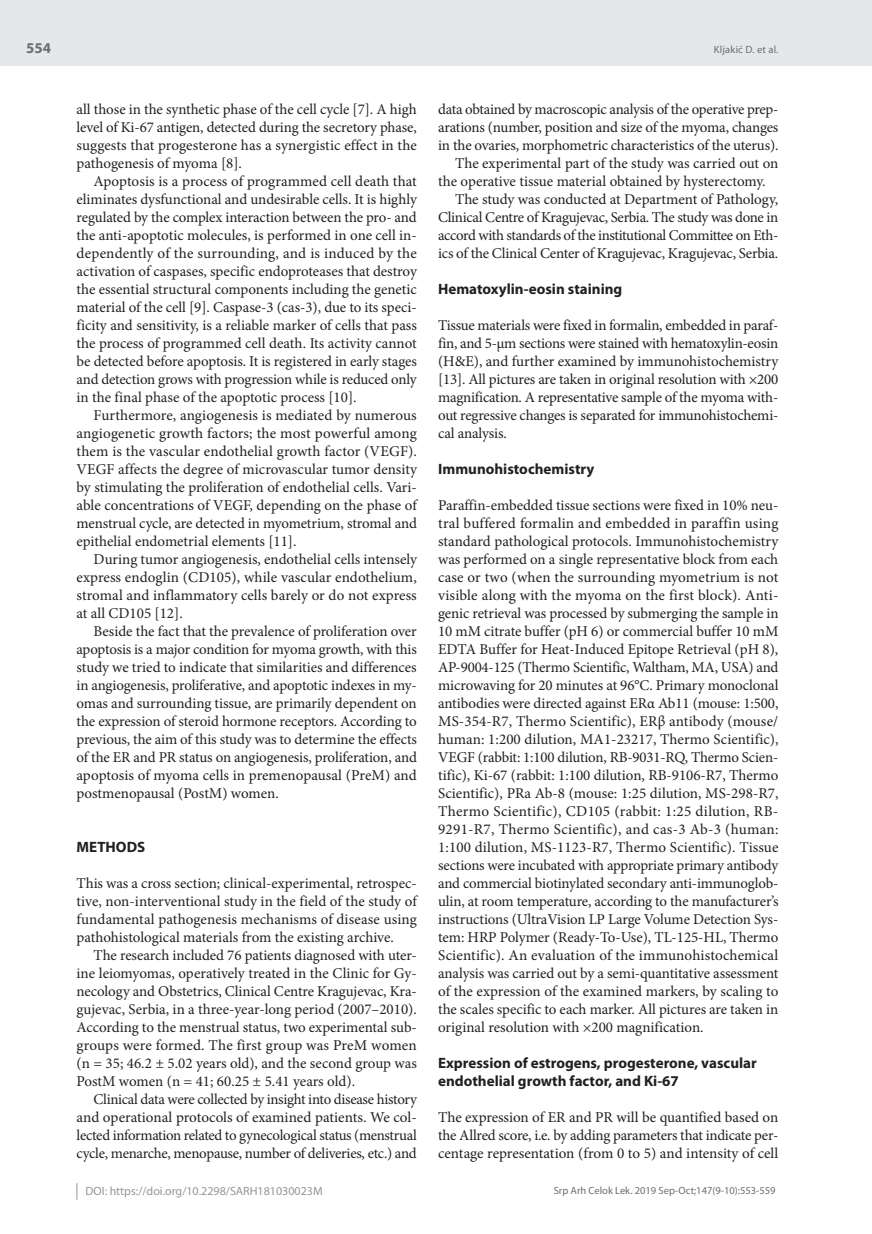
<style>
.page{position:relative;width:872px;height:1234px;background:#fff}
.page>*{position:absolute;margin:0;border:0;box-sizing:border-box;transform-origin:0 0}
.t1{font:15px/18px "Minion Pro";letter-spacing:-.01em;color:#231f20;text-align:justify}
.t2{font:700 15px/18px "Myriad Pro";color:#231f20}
.t3{font:15px "Minion Pro";letter-spacing:-.03em;color:#231f20}
.t4{font:700 15px "Myriad Pro";color:#6c6d70}
.t5{font:12px "Myriad Pro";color:#939598}
.t6{font:10.5px "Myriad Pro";color:#6c6d70}
</style>
<div class="page">
<div style="left:0;top:0;width:872px;height:66px;background:#e6e7e9"></div>
<svg style="left:77px;top:1183px;width:1px;height:16px"></svg>
<p class="t4" style="left:26px;top:38px;width:26px">554</p>
<p class="t1" style="left:77px;top:100px;width:342px">all those in the synthetic phase of the cell cycle [7]. A high level of Ki-67 antigen, detected during the secretory phase, suggests that progesterone has a synergistic effect in the pathogenesis of myoma [8].</p>
<p class="t1" style="left:77px;top:172px;width:342px;text-indent:17px">Apoptosis is a process of programmed cell death that eliminates dysfunctional and undesirable cells. It is highly regulated by the complex interaction between the pro- and the anti-apoptotic molecules, is performed in one cell in&shy;dependently of the surrounding, and is induced by the activation of caspases, specific endoproteases that destroy the essential structural components including the genetic material of the cell [9]. Caspase-3 (cas-3), due to its speci&shy;ficity and sensitivity, is a reliable marker of cells that pass the process of programmed cell death. Its activity cannot be detected before apoptosis. It is registered in early stages and detection grows with progression while is reduced only in the final phase of the apoptotic process [10].</p>
<p class="t1" style="left:77px;top:406px;width:342px;text-indent:17px">Furthermore, angiogenesis is mediated by numerous angiogenetic growth factors; the most powerful among them is the vascular endothelial growth factor (VEGF).<br>VEGF affects the degree of microvascular tumor density by stimulating the proliferation of endothelial cells. Vari&shy;able concentrations of VEGF, depending on the phase of menstrual cycle, are detected in myometrium, stromal and epithelial endometrial elements [11].</p>
<p class="t1" style="left:77px;top:550px;width:342px;text-indent:17px">During tumor angiogenesis, endothelial cells intensely express endoglin (CD105), while vascular endothelium, stromal and inflammatory cells barely or do not express at all CD105 [12].</p>
<p class="t1" style="left:77px;top:622px;width:342px;text-indent:17px">Beside the fact that the prevalence of proliferation over apoptosis is a major condition for myoma growth, with this study we tried to indicate that similarities and differences in angiogenesis, proliferative, and apoptotic indexes in my&shy;omas and surrounding tissue, are primarily dependent on the expression of steroid hormone receptors. According to previous, the aim of this study was to determine the effects of the ER and PR status on angiogenesis, proliferation, and apoptosis of myoma cells in premenopausal (PreM) and postmenopausal (PostM) women.</p>
<p class="t2" style="left:77px;top:837px;width:70px">METHODS</p>
<p class="t1" style="left:77px;top:874px;width:342px">This was a cross section; clinical-experimental, retrospec&shy;tive, non-interventional study in the field of the study of fundamental pathogenesis mechanisms of disease using pathohistological materials from the existing archive.</p>
<p class="t1" style="left:77px;top:946px;width:342px;text-indent:17px">The research included 76 patients diagnosed with uter&shy;ine leiomyomas, operatively treated in the Clinic for Gy&shy;necology and Obstetrics, Clinical Centre Kragujevac, Kra&shy;gujevac, Serbia, in a three-year-long period (2007–2010).<br>According to the menstrual status, two experimental sub&shy;groups were formed. The first group was PreM women (n = 35; 46.2 ± 5.02 years old), and the second group was PostM women (n = 41; 60.25 ± 5.41 years old).</p>
<p class="t1" style="left:77px;top:1090px;width:342px;text-indent:17px">Clinical data were collected by insight into disease history and operational protocols of examined patients. We col&shy;lected information related to gynecological status (menstrual cycle, menarche, menopause, number of deliveries, etc.) and</p>
<p class="t6" style="left:714px;top:43px;width:66px">Kljakić D. et al.</p>
<p class="t1" style="left:438px;top:100px;width:342px">data obtained by macroscopic analysis of the operative prep-</p>
<p class="t1" style="left:438px;top:118px;width:342px">arations (number, position and size of the myoma, changes</p>
<p class="t1" style="left:438px;top:136px;width:342px">in the ovaries, morphometric characteristics of the uterus).</p>
<p class="t1" style="left:455px;top:154px;width:325px">The experimental part of the study was carried out on</p>
<p class="t1" style="left:438px;top:172px;width:329px">the operative tissue material obtained by hysterectomy.</p>
<p class="t1" style="left:455px;top:190px;width:325px">The study was conducted at Department of Pathology,</p>
<p class="t1" style="left:438px;top:208px;width:342px">Clinical Centre of Kragujevac, Serbia. The study was done in</p>
<p class="t3" style="left:438px;top:225px;width:342px">accord with standards of the institutional Committee on Eth-</p>
<p class="t1" style="left:438px;top:244px;width:341px">ics of the Clinical Center of Kragujevac, Kragujevac, Serbia.</p>
<p class="t2" style="left:438px;top:279px;width:186px">Hematoxylin-eosin staining</p>
<p class="t1" style="left:438px;top:316px;width:342px">Tissue materials were fixed in formalin, embedded in paraf&shy;fin, and 5-μm sections were stained with hematoxylin-eosin (H&amp;E), and further examined by immunohistochemistry [13]. All pictures are taken in original resolution with ×200 magnification. A representative sample of the myoma with&shy;out regressive changes is separated for immunohistochemi&shy;cal analysis.</p>
<p class="t2" style="left:438px;top:459px;width:158px">Immunohistochemistry</p>
<p class="t1" style="left:438px;top:496px;width:342px">Paraffin-embedded tissue sections were fixed in 10% neu&shy;tral buffered formalin and embedded in paraffin using standard pathological protocols. Immunohistochemistry was performed on a single representative block from each case or two (when the surrounding myometrium is not visible along with the myoma on the first block). Anti&shy;genic retrieval was processed by submerging the sample in 10 mM citrate buffer (pH 6) or commercial buffer 10 mM EDTA Buffer for Heat-Induced Epitope Retrieval (pH 8), AP-9004-125 (Thermo Scientific, Waltham, MA, USA) and microwaving for 20 minutes at 96°C. Primary monoclonal antibodies were directed against ERα Ab11 (mouse: 1:500, MS-354-R7, Thermo Scientific), ERβ antibody (mouse/ human: 1:200 dilution, MA1-23217, Thermo Scientific), VEGF (rabbit: 1:100 dilution, RB-9031-RQ, Thermo Scien&shy;tific), Ki-67 (rabbit: 1:100 dilution, RB-9106-R7, Thermo Scientific), PRа Ab-8 (mouse: 1:25 dilution, MS-298-R7, Thermo Scientific), CD105 (rabbit: 1:25 dilution, RB-9291-R7, Thermo Scientific), and cas-3 Ab-3 (human:<br>1:100 dilution, MS-1123-R7, Thermo Scientific). Tissue sections were incubated with appropriate primary antibody and commercial biotinylated secondary anti-immunoglob&shy;ulin, at room temperature, according to the manufacturer’s instructions (UltraVision LP Large Volume Detection Sys&shy;tem: HRP Polymer (Ready-To-Use), TL-125-HL, Thermo Scientific). An evaluation of the immunohistochemical analysis was carried out by a semi-quantitative assessment of the expression of the examined markers, by scaling to the scales specific to each marker. All pictures are taken in original resolution with ×200 magnification.</p>
<p class="t2" style="left:438px;top:1053px;width:320px">Expression of estrogens, progesterone, vascular endothelial growth factor, and Ki-67</p>
<p class="t1" style="left:438px;top:1108px;width:342px">The expression of ER and PR will be quantified based on the Allred score, i.e. by adding parameters that indicate per&shy;centage representation (from 0 to 5) and intensity of cell</p>
<p class="t5" style="left:86px;top:1183px;width:239px">DOI: https://doi.org/10.2298/SARH181030023M</p>
<p class="t6" style="left:554px;top:1184px;width:223px">Srp Arh Celok Lek. 2019 Sep-Oct;147(9-10):553-559</p>
</div>
